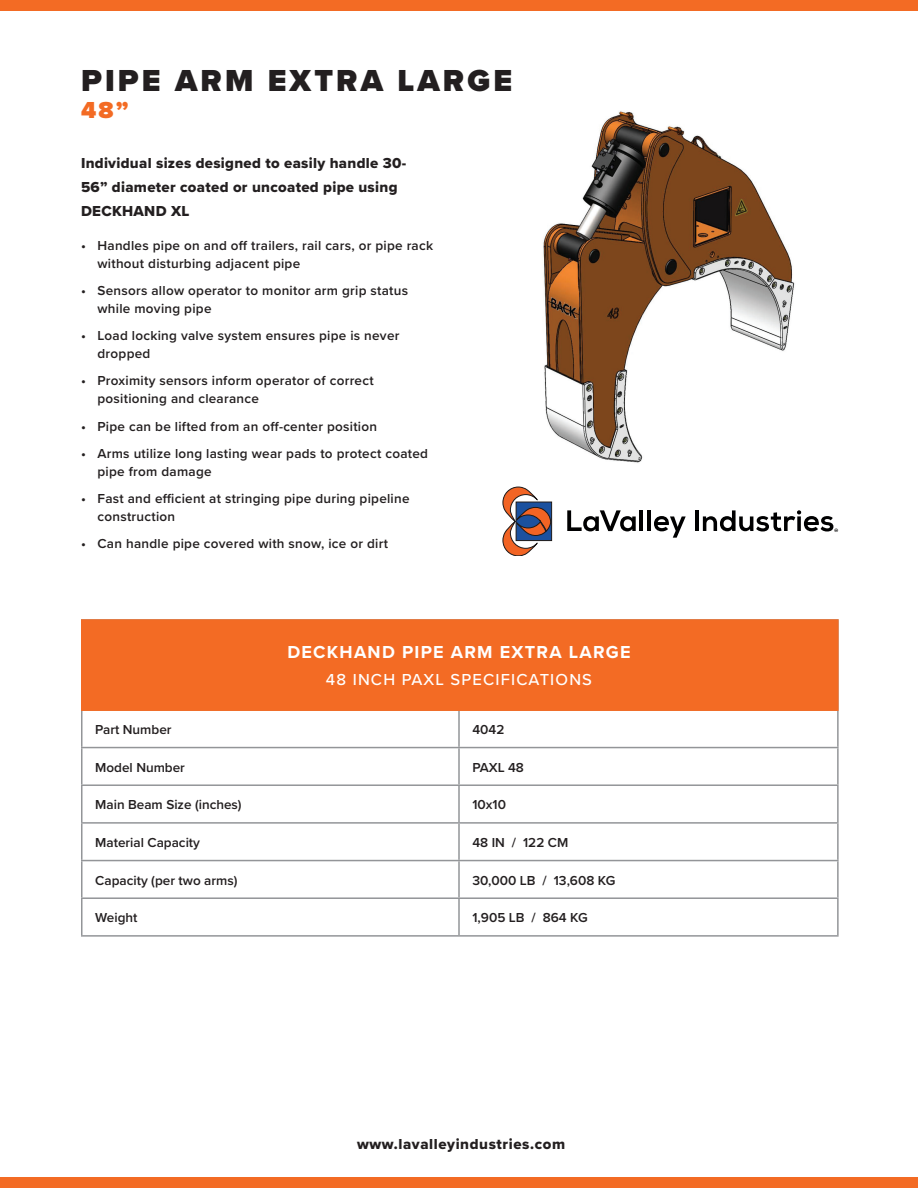
<style>
.page{position:relative;width:918px;height:1188px;background:#fff}
.page>*{position:absolute;margin:0;border:0;box-sizing:border-box;transform-origin:0 0}
.t1{font:900 31.5px "Proxima Nova";letter-spacing:.1em;color:#231f20}
.t2{font:900 24px "Proxima Nova";color:#f36b24}
.t3{font:700 18px "Proxima Nova";letter-spacing:.07em;color:#fff}
.t4{font:500 16.5px "Proxima Nova";letter-spacing:.07em;color:#fff}
.t5{font:15px/24px "Proxima Nova Extrabld";letter-spacing:.02em;color:#231f20}
.t6{font:15px "Proxima Nova Extrabld";letter-spacing:.04em;color:#231f20}
.t7{font:600 13.5px/18px "Proxima Nova";letter-spacing:.02em;color:#231f20}
.t8{font:600 13.5px "Proxima Nova";color:#231f20}
.t9{font:700 4.8px "Nexa";color:#000001}
</style>
<div class="page">
<svg style="left:567px;top:510px;width:69px;height:21px"></svg>
<hr style="left:640px;top:510px;width:3px;height:21px;background:#000001">
<hr style="left:647px;top:510px;width:4px;height:21px;background:#000001">
<svg style="left:654px;top:516px;width:32px;height:22px"></svg>
<hr style="left:695px;top:510px;width:4px;height:21px;background:#000001">
<svg style="left:703px;top:510px;width:130px;height:22px"></svg>
<div style="left:516px;top:502px;width:36px;height:39px;background:#27282e"></div>
<svg style="left:503px;top:487px;width:48px;height:69px"></svg>
<div style="left:0;top:1178px;width:918px;height:10px;background:#f36b24"></div>
<div style="left:0;top:0;width:918px;height:11px;background:#f36b24"></div>
<img style="left:543px;top:111px;width:252px;height:352px">
<hr style="left:81px;top:711px;width:1px;height:36px;background:#939598">
<hr style="left:458px;top:711px;width:2px;height:36px;background:#939598">
<hr style="left:837px;top:711px;width:2px;height:36px;background:#939598">
<hr style="left:81px;top:747px;width:378px;height:1px;background:#939598">
<hr style="left:81px;top:748px;width:1px;height:36px;background:#939598">
<hr style="left:459px;top:747px;width:380px;height:1px;background:#939598">
<hr style="left:458px;top:748px;width:2px;height:36px;background:#939598">
<hr style="left:837px;top:748px;width:2px;height:36px;background:#939598">
<hr style="left:81px;top:784px;width:378px;height:2px;background:#939598">
<hr style="left:81px;top:786px;width:1px;height:36px;background:#939598">
<hr style="left:459px;top:784px;width:380px;height:2px;background:#939598">
<hr style="left:458px;top:786px;width:2px;height:36px;background:#939598">
<hr style="left:837px;top:786px;width:2px;height:36px;background:#939598">
<hr style="left:81px;top:822px;width:378px;height:2px;background:#939598">
<hr style="left:81px;top:824px;width:1px;height:36px;background:#939598">
<hr style="left:459px;top:822px;width:380px;height:2px;background:#939598">
<hr style="left:458px;top:824px;width:2px;height:36px;background:#939598">
<hr style="left:837px;top:824px;width:2px;height:36px;background:#939598">
<hr style="left:81px;top:860px;width:378px;height:1px;background:#939598">
<hr style="left:81px;top:861px;width:1px;height:36px;background:#939598">
<hr style="left:459px;top:860px;width:380px;height:1px;background:#939598">
<hr style="left:458px;top:861px;width:2px;height:36px;background:#939598">
<hr style="left:837px;top:861px;width:2px;height:36px;background:#939598">
<hr style="left:81px;top:897px;width:378px;height:2px;background:#939598">
<hr style="left:81px;top:899px;width:1px;height:36px;background:#939598">
<hr style="left:459px;top:897px;width:380px;height:2px;background:#939598">
<hr style="left:458px;top:899px;width:2px;height:36px;background:#939598">
<hr style="left:837px;top:899px;width:2px;height:36px;background:#939598">
<hr style="left:81px;top:935px;width:378px;height:2px;background:#939598">
<hr style="left:459px;top:935px;width:380px;height:2px;background:#939598">
<div style="left:81px;top:619px;width:758px;height:92px;background:#f36b24;border:2px solid #f36b24"></div>
<h1 class="t1" style="left:81px;top:57px;width:433px">PIPE ARM EXTRA LARGE</h1>
<h2 class="t2" style="left:81px;top:92px;width:49px">48”</h2>
<p class="t5" style="left:81px;top:150px;width:327px">Individual sizes designed to easily handle 30-<br>56” diameter coated or uncoated pipe using<br>DECKHAND XL</p>
<p class="t7" style="left:97px;top:236px;width:337px;text-indent:-16px">• Handles pipe on and off trailers, rail cars, or pipe rack without disturbing adjacent pipe</p>
<p class="t7" style="left:97px;top:281px;width:312px;text-indent:-16px">• Sensors allow operator to monitor arm grip status while moving pipe</p>
<p class="t7" style="left:97px;top:326px;width:304px;text-indent:-16px">• Load locking valve system ensures pipe is never dropped</p>
<p class="t7" style="left:97px;top:371px;width:278px;text-indent:-16px">• Proximity sensors inform operator of correct positioning and clearance</p>
<p class="t7" style="left:81px;top:417px;width:298px">• Pipe can be lifted from an off-center position</p>
<p class="t7" style="left:97px;top:444px;width:332px;text-indent:-16px">• Arms utilize long lasting wear pads to protect coated pipe from damage</p>
<p class="t7" style="left:97px;top:489px;width:314px;text-indent:-16px">• Fast and efficient at stringing pipe during pipeline construction</p>
<p class="t7" style="left:81px;top:534px;width:309px">• Can handle pipe covered with snow, ice or dirt</p>
<h3 class="t3" style="left:287px;top:639px;width:345px">DECKHAND PIPE ARM EXTRA LARGE</h3>
<p class="t4" style="left:326px;top:667px;width:268px">48 INCH PAXL SPECIFICATIONS</p>
<p class="t8" style="left:95px;top:719px;width:78px">Part Number</p>
<p class="t7" style="left:472px;top:720px;width:34px">4042</p>
<p class="t8" style="left:95px;top:757px;width:91px">Model Number</p>
<p class="t7" style="left:472px;top:758px;width:53px">PAXL 48</p>
<p class="t8" style="left:95px;top:795px;width:148px">Main Beam Size (inches)</p>
<p class="t7" style="left:472px;top:796px;width:35px">10x10</p>
<p class="t8" style="left:95px;top:832px;width:106px">Material Capacity</p>
<p class="t7" style="left:472px;top:833px;width:97px">48 IN / 122 CM</p>
<p class="t8" style="left:95px;top:870px;width:144px">Capacity (per two arms)</p>
<p class="t8" style="left:472px;top:870px;width:144px">30,000 LB / 13,608 KG</p>
<p class="t7" style="left:95px;top:908px;width:44px">Weight</p>
<p class="t8" style="left:472px;top:908px;width:117px">1,905 LB / 864 KG</p>
<p class="t6" style="left:357px;top:1133px;width:210px">www.lavalleyindustries.com</p>
<p class="t9" style="left:834px;top:527px;width:6px">®</p>
</div>
